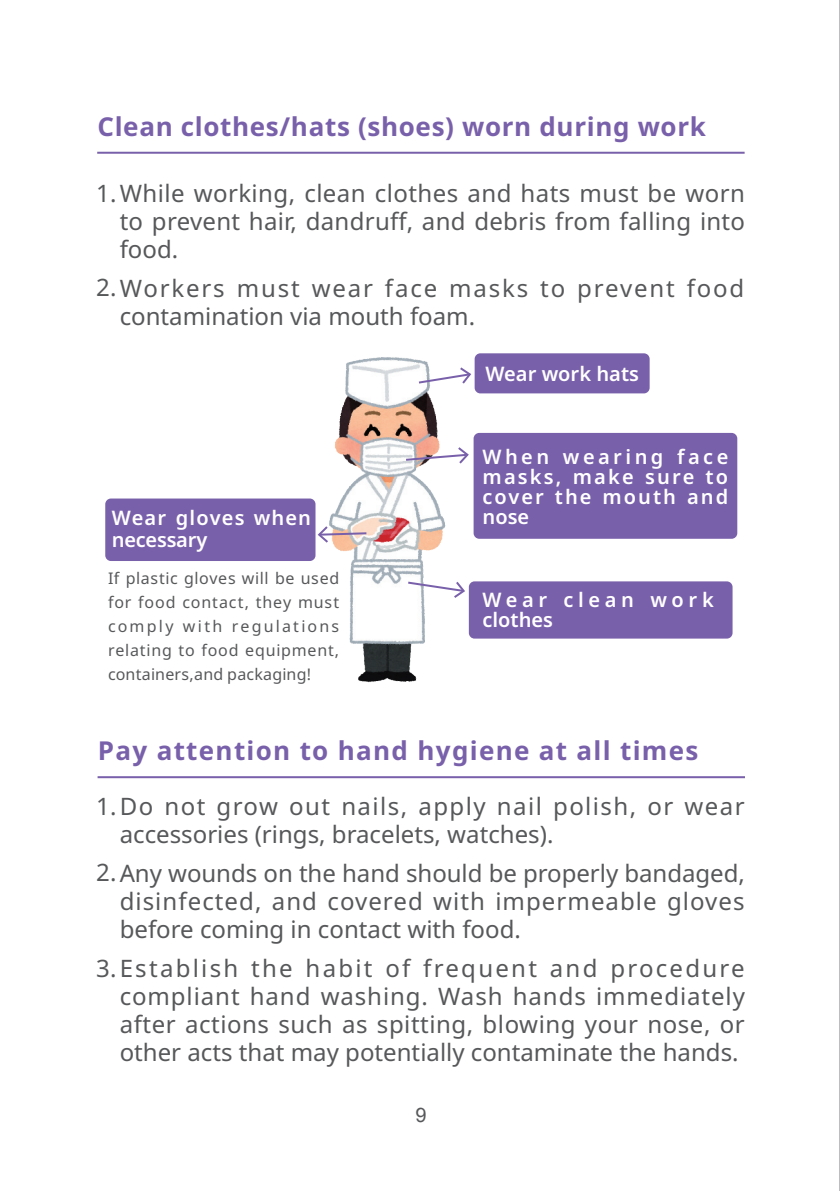
<style>
.page{position:relative;width:840px;height:1191px;background:#fff}
.page>*{position:absolute;margin:0;border:0;box-sizing:border-box;transform-origin:0 0}
.t1{font:700 26px "Noto Sans";letter-spacing:.025em;color:#7960aa}
.t2{font:700 26px "Noto Sans";letter-spacing:.05em;color:#7960aa}
.t3{font:24px/28px "Noto Sans";color:#57585a;text-align:justify}
.t4{font:24px/28px "Noto Sans";letter-spacing:.02em;color:#57585a}
.t5{font:24px/28px "Noto Sans";letter-spacing:.075em;color:#57585a}
.t6{font:600 20px/20px "Noto Sans";letter-spacing:.1em;color:#fff;text-align:justify}
.t7{font:600 20px/22px "Noto Sans";letter-spacing:.04em;color:#fff}
.t8{font:600 20px/20px "Noto Sans";letter-spacing:.23em;color:#fff}
.t9{font:600 20px "Noto Sans";color:#fff}
.t10{font:20px "Arial";color:#57585a}
.t11{font:16px/24px "Noto Sans";letter-spacing:.045em;color:#57585a;text-align:justify}
</style>
<div class="page">
<hr style="left:97px;top:152px;width:647px;height:2px;background:#7960aa">
<img style="left:312px;top:357px;width:192px;height:326px">
<div style="left:474px;top:353px;width:175px;height:40px;background:#7960aa;border-radius:6px"></div>
<div style="left:105px;top:498px;width:210px;height:63px;background:#7960aa;border-radius:6px"></div>
<div style="left:473px;top:433px;width:263px;height:106px;background:#7960aa;border-radius:6px"></div>
<div style="left:468px;top:581px;width:264px;height:57px;background:#7960aa;border-radius:6px"></div>
<svg style="left:416px;top:365px;width:56px;height:21px"></svg>
<svg style="left:403px;top:445px;width:67px;height:21px"></svg>
<svg style="left:406px;top:579px;width:60px;height:21px"></svg>
<svg style="left:316px;top:524px;width:52px;height:21px"></svg>
<hr style="left:97px;top:776px;width:647px;height:2px;background:#7960aa">
<hr style="left:838px;top:0;width:1px;height:1191px;background:#bcbdc0">
<p class="t1" style="left:97px;top:111px;width:609px">Clean clothes/hats (shoes) worn during work</p>
<p class="t3" style="left:120px;top:179px;width:626px;text-indent:-23px">1.While working, clean clothes and hats must be worn to prevent hair, dandruff, and debris from falling into food.</p>
<p class="t5" style="left:120px;top:275px;width:626px;text-indent:-23px">2.Workers must wear face masks to prevent food contamination via mouth foam.</p>
<p class="t7" style="left:112px;top:507px;width:201px">Wear gloves when necessary</p>
<p class="t11" style="left:108px;top:567px;width:233px">If plastic gloves will be used for food contact, they must comply with regulations relating to food equipment, containers,and packaging!</p>
<p class="t9" style="left:485px;top:362px;width:155px">Wear work hats</p>
<p class="t6" style="left:482px;top:447px;width:247px">When wearing face masks, make sure to cover the mouth and nose</p>
<p class="t8" style="left:482px;top:590px;width:233px">Wear clean work clothes</p>
<p class="t2" style="left:98px;top:736px;width:601px">Pay attention to hand hygiene at all times</p>
<p class="t4" style="left:120px;top:792px;width:626px;text-indent:-23px">1.Do not grow out nails, apply nail polish, or wear accessories (rings, bracelets, watches).</p>
<p class="t3" style="left:120px;top:859px;width:626px;text-indent:-23px">2.Any wounds on the hand should be properly bandaged, disinfected, and covered with impermeable gloves before coming in contact with food.</p>
<p class="t3" style="left:120px;top:955px;width:626px;text-indent:-23px">3.Establish the habit of frequent and procedure compliant hand washing. Wash hands immediately after actions such as spitting, blowing your nose, or other acts that may potentially contaminate the hands.</p>
<p class="t10" style="left:415px;top:1101px;width:13px">9</p>
</div>
